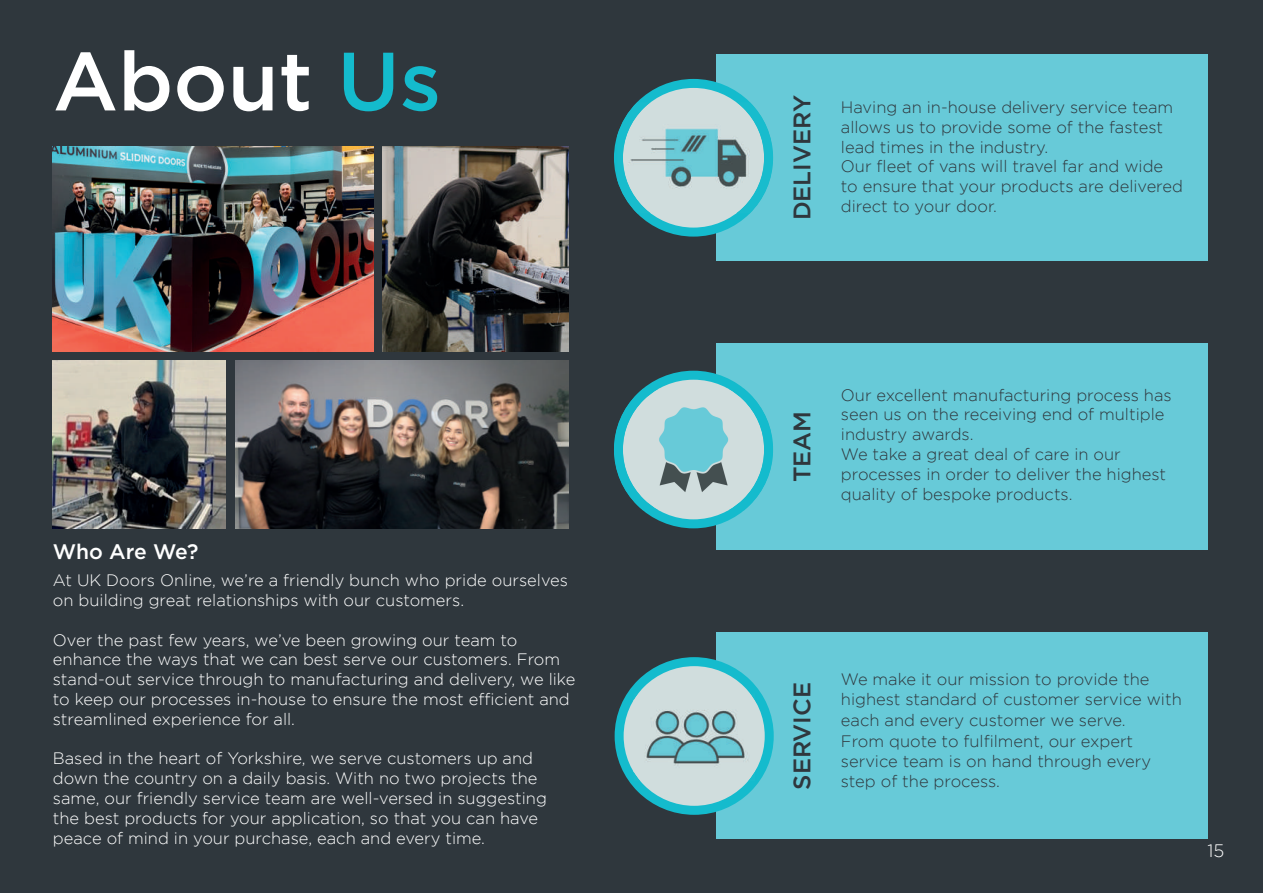
<style>
.page{position:relative;width:1263px;height:893px;background:#2f373d}
.page>*{position:absolute;margin:0;border:0;box-sizing:border-box;transform-origin:0 0}
.t1{font:500 82.5px "Gotham";color:#fff}
.t2{font:500 24px "Gotham";color:#2f373d}
.t3{font:500 21px "Gotham";letter-spacing:-.01em;color:#fff}
.t4{font:300 18px "Gotham";color:#fff}
.t5{font:300 16.5px/19.8px "Gotham";color:#fff}
.t6{font:300 16.5px/19.8px "Gotham";color:#2f373d}
.s1{color:#14bbcd}
</style>
<div class="page">
<div style="left:716px;top:55px;width:491px;height:206px;background:#67cad8"></div>
<div style="left:716px;top:343px;width:491px;height:206px;background:#67cad8"></div>
<div style="left:717px;top:633px;width:491px;height:206px;background:#67cad8"></div>
<svg style="left:614px;top:79px;width:136px;height:158px"></svg>
<svg style="left:642px;top:371px;width:103px;height:157px"></svg>
<svg style="left:615px;top:657px;width:159px;height:158px"></svg>
<img style="left:617px;top:102px;width:156px;height:111px">
<img style="left:614px;top:389px;width:159px;height:121px">
<img style="left:633px;top:693px;width:124px;height:88px">
<img style="left:53px;top:147px;width:320px;height:205px">
<img style="left:236px;top:360px;width:333px;height:168px">
<img style="left:383px;top:147px;width:186px;height:204px">
<img style="left:53px;top:360px;width:172px;height:168px">
<h1 class="t1" style="left:53px;top:27px;width:390px">About <span class="s1">Us</span></h1>
<p class="t3" style="left:53px;top:538px;width:147px">Who Are We?</p>
<p class="t5" style="left:53px;top:570px;width:517px">At UK Doors Online, we’re a friendly bunch who pride ourselves on building great relationships with our customers.</p>
<p class="t5" style="left:53px;top:630px;width:524px">Over the past few years, we’ve been growing our team to enhance the ways that we can best serve our customers. From stand-out service through to manufacturing and delivery, we like to keep our processes in-house to ensure the most efficient and streamlined experience for all.</p>
<p class="t5" style="left:53px;top:748px;width:495px">Based in the heart of Yorkshire, we serve customers up and down the country on a daily basis. With no two projects the same, our friendly service team are well-versed in suggesting the best products for your application, so that you can have peace of mind in your purchase, each and every time.</p>
<h2 class="t2" style="left:786px;top:220px;width:127px;rotate:-90deg">DELIVERY</h2>
<p class="t6" style="left:841px;top:97px;width:344px">Having an in-house delivery service team allows us to provide some of the fastest lead times in the industry.<br>Our fleet of vans will travel far and wide to ensure that your products are delivered</p>
<p class="t6" style="left:841px;top:196px;width:158px">direct to your door.</p>
<h2 class="t2" style="left:786px;top:482px;width:73px;rotate:-90deg">TEAM</h2>
<p class="t6" style="left:841px;top:385px;width:332px">Our excellent manufacturing process has seen us on the receiving end of multiple industry awards.<br>We take a great deal of care in our processes in order to deliver the highest quality of bespoke products.</p>
<h2 class="t2" style="left:786px;top:790px;width:109px;rotate:-90deg">SERVICE</h2>
<p class="t6" style="left:841px;top:669px;width:342px;line-height:20.4px">We make it our mission to provide the highest standard of customer service with each and every customer we serve.<br>From quote to fulfilment, our expert service team is on hand through every</p>
<p class="t6" style="left:841px;top:771px;width:161px">step of the process.</p>
<p class="t4" style="left:1207px;top:841px;width:18px">15</p>
</div>
